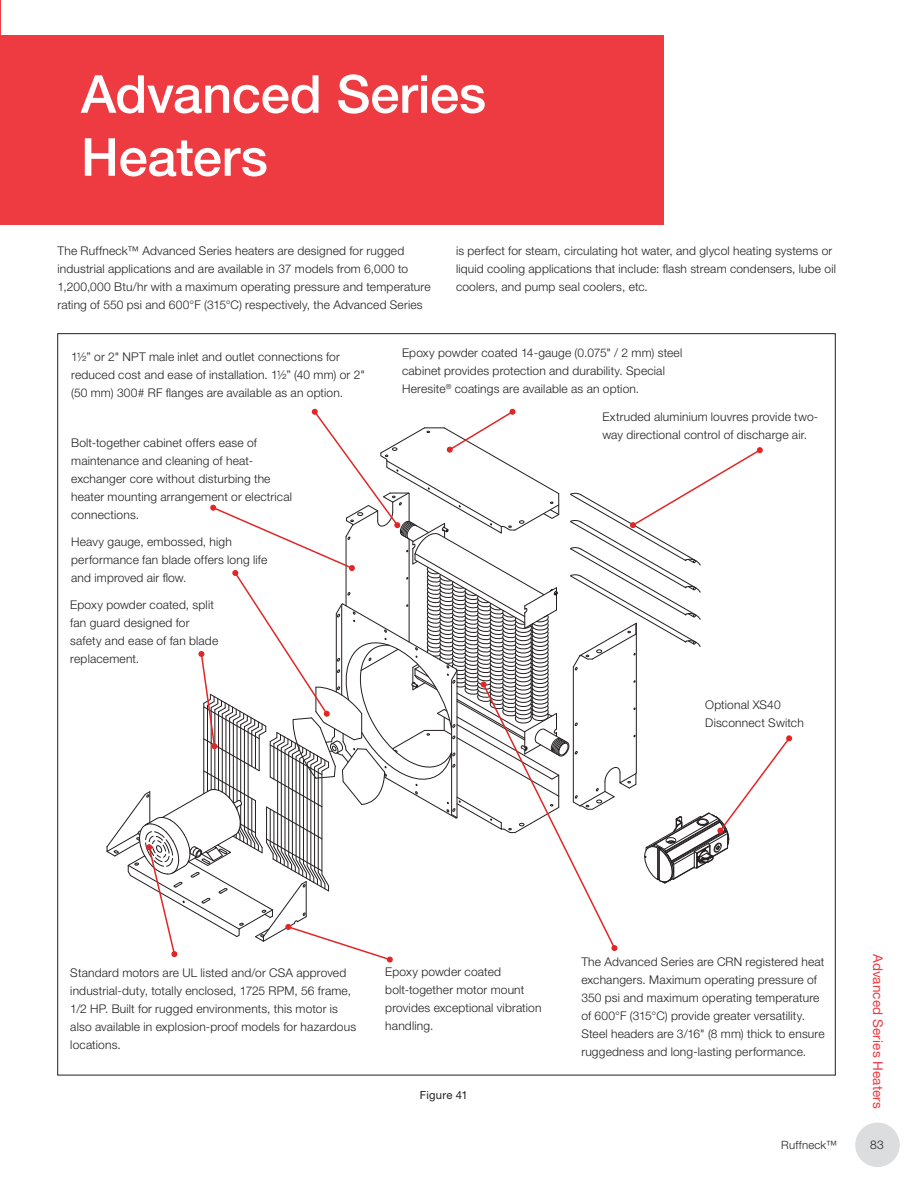
<style>
.page{position:relative;width:918px;height:1188px;background:#fff}
.page>*{position:absolute;margin:0;border:0;box-sizing:border-box;transform-origin:0 0}
.t1{font:500 52.5px/63px "Helvetica Neue LT Std";letter-spacing:-.005em;color:#fff}
.t2{font:13.5px "Helvetica Neue LT Std";letter-spacing:.01em;color:#ee3a41}
.t3{font:300 12px/18px "Helvetica Neue LT Std";letter-spacing:.015em;color:#231f20}
.t4{font:300 11.4px "Helvetica Neue LT Std";letter-spacing:.02em;color:#231f20}
.t5{font:11.25px "Helvetica Neue LT Std";letter-spacing:.02em;color:#231f20}
</style>
<div class="page">
<div style="left:855px;top:1123px;width:45px;height:44px;background:#dcdddf;border-radius:50%"></div>
<div style="left:0;top:35px;width:664px;height:190px;background:#ee3a41"></div>
<svg style="left:106px;top:409px;width:686px;height:554px"></svg>
<hr style="left:0;top:0;width:1px;height:35px;background:#ee3a41">
<h1 class="t1" style="left:81px;top:62px;width:407px">Advanced Series<br>Heaters</h1>
<p class="t3" style="left:57px;top:241px;width:375px">The Ruffneck™ Advanced Series heaters are designed for rugged industrial applications and are available in 37 models from 6,000 to 1,200,000 Btu/hr with a maximum operating pressure and temperature rating of 550 psi and 600°F (315°C) respectively, the Advanced Series</p>
<p class="t3" style="left:456px;top:241px;width:381px">is perfect for steam, circulating hot water, and glycol heating systems or liquid cooling applications that include: flash stream condensers, lube oil coolers, and pump seal coolers, etc.</p>
<p class="t3" style="left:71px;top:348px;width:295px">1½” or 2" NPT male inlet and outlet connections for reduced cost and ease of installation. 1½” (40 mm) or 2" (50 mm) 300# RF flanges are available as an option.</p>
<p class="t3" style="left:402px;top:343px;width:282px">Epoxy powder coated 14-gauge (0. 075" / 2 mm) steel cabinet provides protection and durability. Special<br>Heresite<sup>®</sup> coatings are available as an option.</p>
<p class="t3" style="left:602px;top:408px;width:216px">Extruded aluminium louvres provide two&shy;way directional control of discharge air.</p>
<p class="t3" style="left:71px;top:434px;width:222px">Bolt-together cabinet offers ease of maintenance and cleaning of heat&shy;exchanger core without disturbing the heater mounting arrangement or electrical connections.</p>
<p class="t3" style="left:71px;top:533px;width:198px">Heavy gauge, embossed, high performance fan blade offers long life and improved air flow.</p>
<p class="t3" style="left:70px;top:596px;width:149px">Epoxy powder coated, split fan guard designed for safety and ease of fan blade replacement.</p>
<p class="t3" style="left:705px;top:695px;width:100px">Optional XS40<br>Disconnect Switch</p>
<p class="t3" style="left:70px;top:963px;width:287px">Standard motors are UL listed and/or CSA approved industrial-duty, totally enclosed, 1725 RPM, 56 frame, 1/2 HP. Built for rugged environments, this motor is also available in explosion-proof models for hazardous locations.</p>
<p class="t3" style="left:385px;top:962px;width:158px">Epoxy powder coated bolt‑together motor mount provides exceptional vibration handling.</p>
<p class="t3" style="left:581px;top:952px;width:245px">The Advanced Series are CRN registered heat exchangers. Maximum operating pressure of 350 psi and maximum operating temperature of 600°F (315°C) provide greater versatility.<br>Steel headers are 3/16" (8 mm) thick to ensure ruggedness and long-lasting performance.</p>
<p class="t5" style="left:420px;top:1088px;width:49px">Figure 41</p>
<p class="t2" style="left:886px;top:954px;width:157px;rotate:90deg">Advanced Series Heaters</p>
<p class="t4" style="left:781px;top:1138px;width:57px">Ruffneck™</p>
<p class="t3" style="left:870px;top:1136px;width:15px">83</p>
</div>
